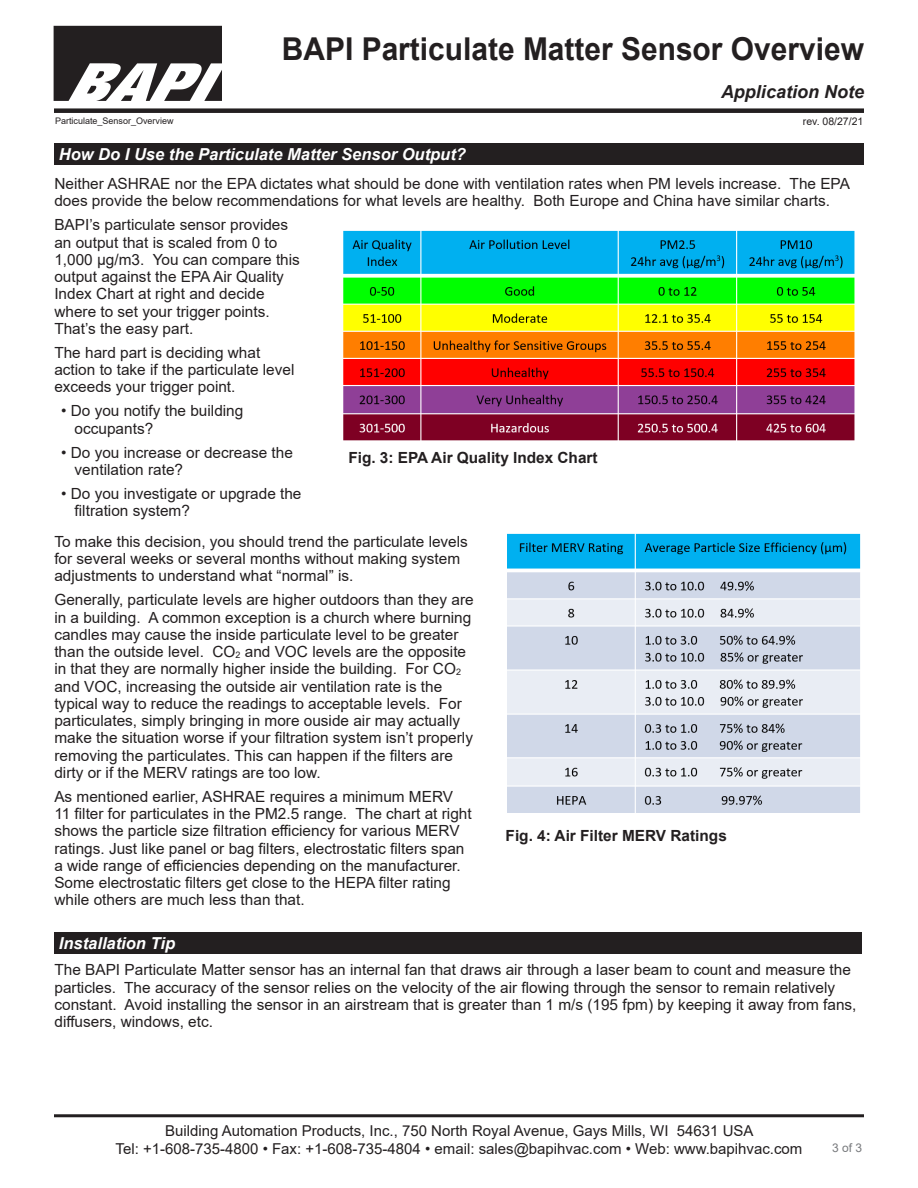
<style>
.page{position:relative;width:918px;height:1188px;background:#fff}
.page>*{position:absolute;margin:0;border:0;box-sizing:border-box;transform-origin:0 0}
.t1{font:700 31.5px "Arial";color:#231f20;scale:.95 1}
.t2{font:italic 700 18px "Arial";color:#231f20}
.t3{font:italic 700 16.5px "Arial";color:#fff}
.t4{font:15.3px/17.2px "Arial";color:#231f20}
.t5{font:700 15.3px "Arial";color:#231f20}
.t6{font:15px/18px "Arial";color:#231f20;text-align:center}
.t7{font:12px "Arial";color:#787a7d}
.t8{font:10.5px "Arial";color:#231f20}
.t9{font:9px "Arial";color:#231f20}
.s1{font-size:9px}
</style>
<div class="page">
<hr style="left:54px;top:1114px;width:810px;height:3px;background:#231f20">
<div style="left:54px;top:108px;width:810px;height:5px;background:#231f20"></div>
<img style="left:53px;top:25px;width:168px;height:76px">
<div style="left:54px;top:144px;width:810px;height:21px;background:#231f20"></div>
<img style="left:343px;top:230px;width:512px;height:211px">
<img style="left:507px;top:533px;width:354px;height:280px">
<div style="left:54px;top:933px;width:808px;height:21px;background:#231f20"></div>
<h1 class="t1" style="left:282px;top:27px;width:614px">BAPI Particulate Matter Sensor Overview</h1>
<p class="t2" style="left:721px;top:80px;width:145px">Application Note</p>
<p class="t9" style="left:55px;top:115px;width:120px">Particulate_Sensor_Overview</p>
<p class="t8" style="left:803px;top:114px;width:62px">rev. 08/27/21</p>
<p class="t3" style="left:59px;top:143px;width:409px">How Do I Use the Particulate Matter Sensor Output?</p>
<p class="t4" style="left:54px;top:175px;width:797px">Neither ASHRAE nor the EPA dictates what should be done with ventilation rates when PM levels increase. The EPA does provide the below recommendations for what levels are healthy. Both Europe and China have similar charts.</p>
<p class="t4" style="left:54px;top:216px;width:247px">BAPI’s particulate sensor provides an output that is scaled from 0 to<br>1,000 µg/m3. You can compare this output against the EPA Air Quality<br>Index Chart at right and decide where to set your trigger points.<br>That’s the easy part.</p>
<p class="t4" style="left:54px;top:344px;width:242px">The hard part is deciding what action to take if the particulate level exceeds your trigger point.</p>
<p class="t4" style="left:75px;top:402px;width:170px;text-indent:-14px">• Do you notify the building occupants?</p>
<p class="t4" style="left:75px;top:444px;width:220px;text-indent:-14px">• Do you increase or decrease the ventilation rate?</p>
<p class="t4" style="left:75px;top:485px;width:228px;text-indent:-14px">• Do you investigate or upgrade the filtration system?</p>
<p class="t4" style="left:54px;top:533px;width:415px">To make this decision, you should trend the particulate levels for several weeks or several months without making system adjustments to understand what “normal” is.</p>
<p class="t4" style="left:54px;top:591px;width:421px">Generally, particulate levels are higher outdoors than they are in a building. A common exception is a church where burning candles may cause the inside particulate level to be greater than the outside level. CO<span class="s1">2</span> and VOC levels are the opposite in that they are normally higher inside the building. For CO<span class="s1">2 </span>and VOC, increasing the outside air ventilation rate is the typical way to reduce the readings to acceptable levels. For particulates, simply bringing in more ouside air may actually make the situation worse if your filtration system isn’t properly removing the particulates. This can happen if the filters are dirty or if the MERV ratings are too low.</p>
<p class="t4" style="left:54px;top:788px;width:419px">As mentioned earlier, ASHRAE requires a minimum MERV 11 filter for particulates in the PM2.5 range. The chart at right shows the particle size filtration efficiency for various MERV ratings. Just like panel or bag filters, electrostatic filters span a wide range of efficiencies depending on the manufacturer.<br>Some electrostatic filters get close to the HEPA filter rating while others are much less than that.</p>
<p class="t5" style="left:348px;top:447px;width:251px">Fig. 3: EPA Air Quality Index Chart</p>
<p class="t5" style="left:506px;top:825px;width:223px">Fig. 4: Air Filter MERV Ratings</p>
<p class="t3" style="left:59px;top:932px;width:118px">Installation Tip</p>
<p class="t4" style="left:54px;top:961px;width:804px">The BAPI Particulate Matter sensor has an internal fan that draws air through a laser beam to count and measure the particles. The accuracy of the sensor relies on the velocity of the air flowing through the sensor to remain relatively constant. Avoid installing the sensor in an airstream that is greater than 1 m/s (195 fpm) by keeping it away from fans, diffusers, windows, etc.</p>
<p class="t6" style="left:116px;top:1122px;width:688px">Building Automation Products, Inc., 750 North Royal Avenue, Gays Mills, WI 54631 USA<br>Tel: +1-608-735-4800 • Fax: +1-608-735-4804 • email: sales@bapihvac.com • Web: www.bapihvac.com</p>
<p class="t7" style="left:832px;top:1139px;width:32px">3 of 3</p>
</div>
